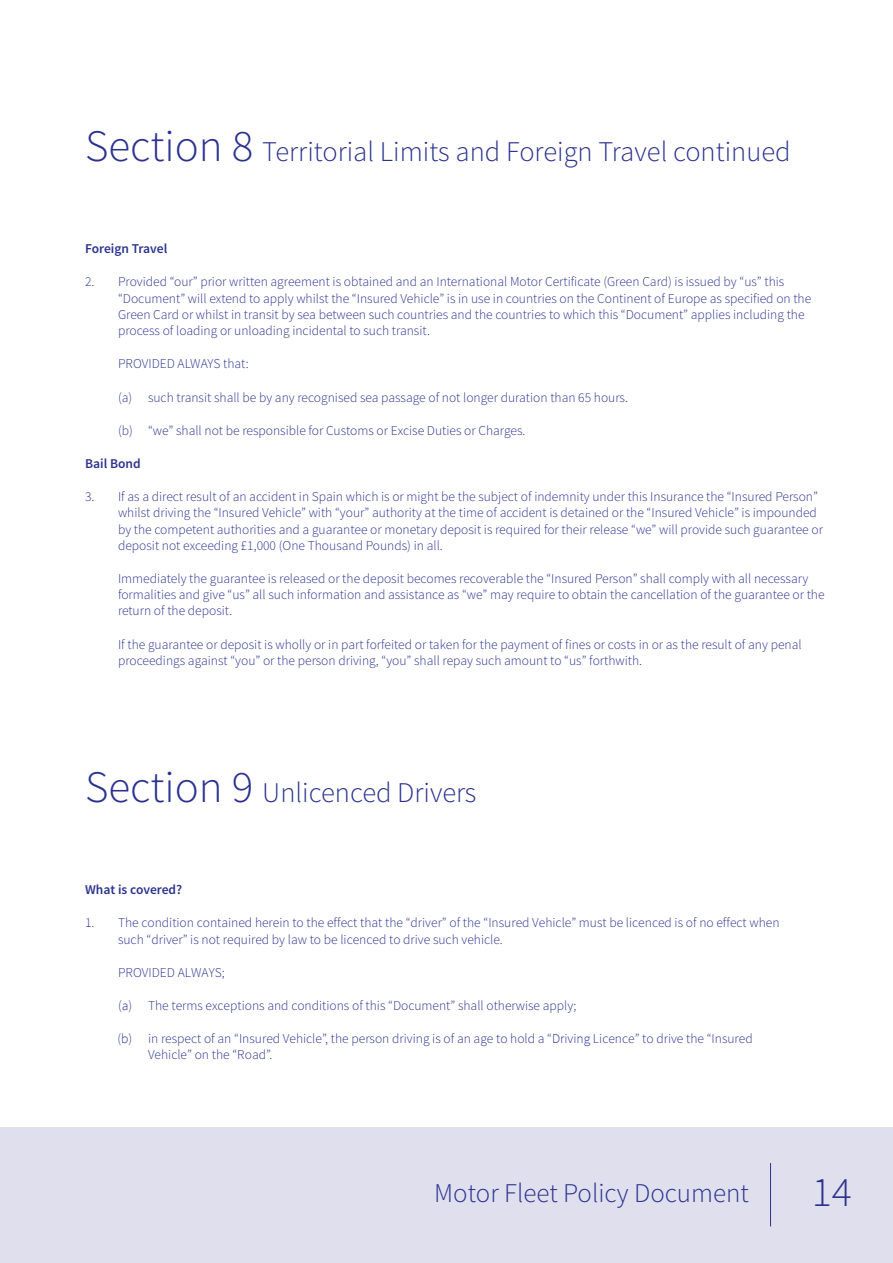
<style>
.page{position:relative;width:893px;height:1263px;background:#fff}
.page>*{position:absolute;margin:0;border:0;box-sizing:border-box;transform-origin:0 0}
.t1{font:300 42px "Source Sans Pro";color:#2a328e}
.t2{font:300 28.5px "Source Sans Pro";color:#2a328e}
.t3{font:300 27px "Source Sans Pro";color:#2a328e}
.t4{font:300 13.5px/16.2px "Source Sans Pro";color:#2a328e}
.t5{font:600 13.5px "Source Sans Pro";color:#2a328e}
.s1{font-size:45px}
</style>
<div class="page">
<div style="left:0;top:1127px;width:893px;height:136px;background:#dfdfee"></div>
<hr style="left:770px;top:1163px;width:1px;height:63px;background:#2a328e">
<h2 class="t2" style="left:85px;top:135px;width:707px"><span class="s1">Section 8</span> Territorial Limits and Foreign Travel continued</h2>
<p class="t5" style="left:85px;top:240px;width:84px">Foreign Travel</p>
<p class="t4" style="left:118px;top:274px;width:695px;text-indent:-33px">2. Provided “our” prior written agreement is obtained and an International Motor Certificate (Green Card) is issued by “us” this “Document” will extend to apply whilst the “Insured Vehicle” is in use in countries on the Continent of Europe as specified on the Green Card or whilst in transit by sea between such countries and the countries to which this “Document” applies including the process of loading or unloading incidental to such transit.</p>
<p class="t4" style="left:118px;top:356px;width:132px">PROVIDED ALWAYS that:</p>
<p class="t4" style="left:118px;top:389px;width:511px">(a) such transit shall be by any recognised sea passage of not longer duration than 65 hours.</p>
<p class="t4" style="left:118px;top:422px;width:409px">(b) “we” shall not be responsible for Customs or Excise Duties or Charges.</p>
<p class="t5" style="left:85px;top:455px;width:57px">Bail Bond</p>
<p class="t4" style="left:118px;top:489px;width:706px;text-indent:-33px">3. If as a direct result of an accident in Spain which is or might be the subject of indemnity under this Insurance the “Insured Person” whilst driving the “Insured Vehicle” with “your” authority at the time of accident is detained or the “Insured Vehicle” is impounded by the competent authorities and a guarantee or monetary deposit is required for their release “we” will provide such guarantee or deposit not exceeding £1,000 (One Thousand Pounds) in all.</p>
<p class="t4" style="left:118px;top:570px;width:708px">Immediately the guarantee is released or the deposit becomes recoverable the “Insured Person” shall comply with all necessary formalities and give “us” all such information and assistance as “we” may require to obtain the cancellation of the guarantee or the return of the deposit.</p>
<p class="t4" style="left:118px;top:636px;width:685px">If the guarantee or deposit is wholly or in part forfeited or taken for the payment of fines or costs in or as the result of any penal proceedings against “you” or the person driving, “you” shall repay such amount to “us” forthwith.</p>
<h2 class="t2" style="left:85px;top:775px;width:393px"><span class="s1">Section 9</span> Unlicenced Drivers</h2>
<p class="t5" style="left:85px;top:881px;width:99px">What is covered?</p>
<p class="t4" style="left:118px;top:915px;width:663px;text-indent:-33px">1. The condition contained herein to the effect that the “driver” of the “Insured Vehicle” must be licenced is of no effect when such “driver” is not required by law to be licenced to drive such vehicle.</p>
<p class="t4" style="left:118px;top:964px;width:108px">PROVIDED ALWAYS;</p>
<p class="t4" style="left:118px;top:997px;width:460px">(a) The terms exceptions and conditions of this “Document” shall otherwise apply;</p>
<p class="t4" style="left:148px;top:1031px;width:606px;text-indent:-31px">(b) in respect of an “Insured Vehicle”, the person driving is of an age to hold a “Driving Licence” to drive the “Insured<br>Vehicle” on the “Road”.</p>
<h3 class="t3" style="left:434px;top:1177px;width:316px">Motor Fleet Policy Document</h3>
<h1 class="t1" style="left:812px;top:1167px;width:42px">14</h1>
</div>
